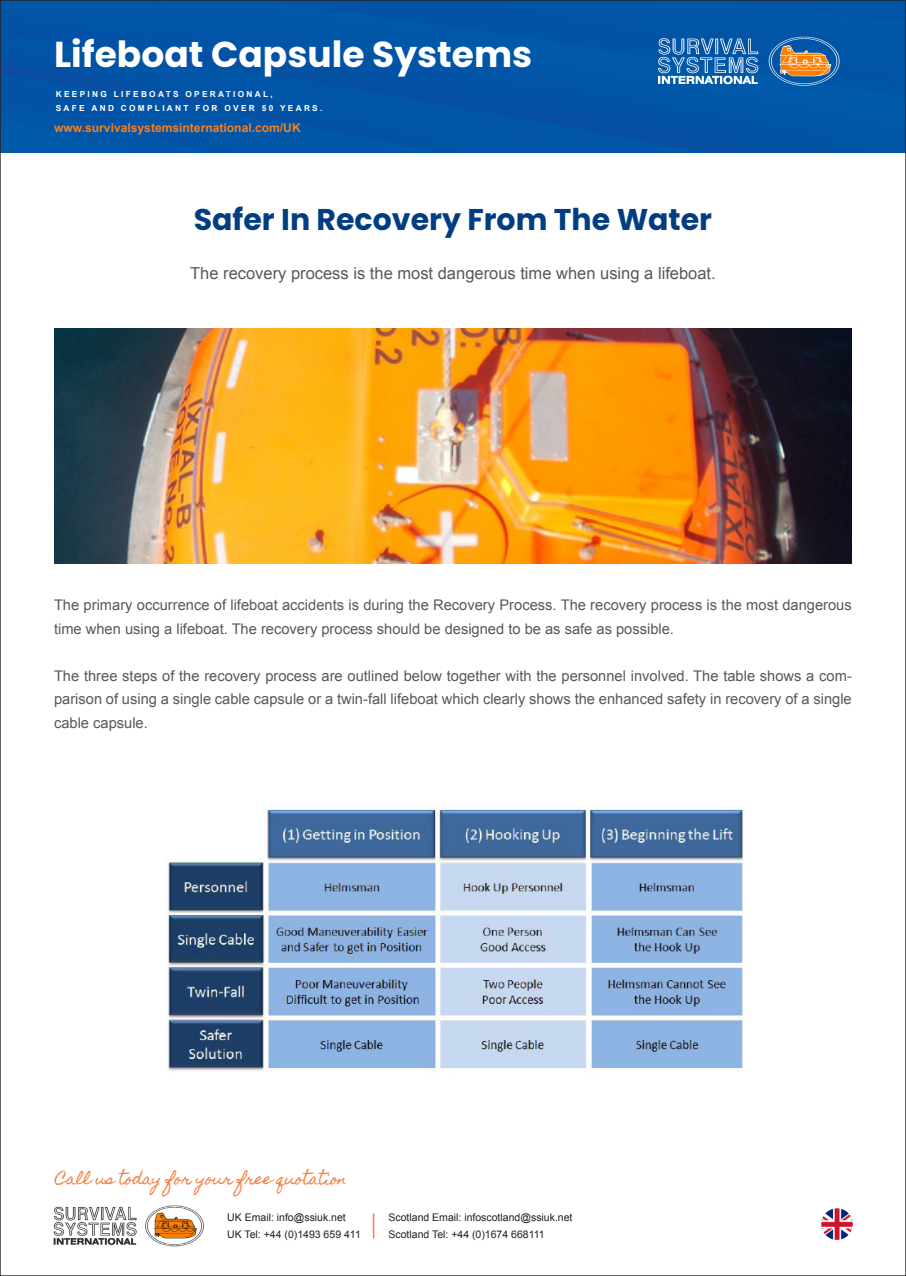
<style>
.page{position:relative;width:906px;height:1276px;background:#fff}
.page>*{position:absolute;margin:0;border:0;box-sizing:border-box;transform-origin:0 0}
.t1{font:700 36px "Poppins";color:#fff}
.t2{font:700 30px "Poppins";color:#003e81}
.t3{font:16.5px "Arial";color:#57585a}
.t4{font:15px "Homemade Apple";letter-spacing:-.03em;color:#f47b3d}
.t5{font:14.7px/23.5px "Arial";color:#57585a}
.t6{font:700 12.15px "Arial";color:#f57f21}
.t7{font:10.5px/16.5px "Arial";color:#231f20}
.t8{font:700 8.25px/13.5px "Arial";letter-spacing:.275em;color:#fff}
</style>
<div class="page">
<img style="left:54px;top:329px;width:798px;height:234px">
<img style="left:166px;top:805px;width:578px;height:266px">
<div style="left:2px;top:2px;width:902px;height:151px;background:#0155a6"></div>
<img style="left:656px;top:36px;width:184px;height:51px">
<img style="left:53px;top:1205px;width:151px;height:42px">
<svg style="left:373px;top:1213px;width:1px;height:25px"></svg>
<img style="left:821px;top:1208px;width:32px;height:32px">
<p class="t1" style="left:54px;top:33px;width:480px">Lifeboat Capsule Systems</p>
<p class="t8" style="left:56px;top:88px;width:268px">KEEPING LIFEBOATS OPERATIONAL,<br>SAFE AND COMPLIANT FOR OVER 50 YEARS.</p>
<p class="t6" style="left:54px;top:120px;width:248px">www.survivalsystemsinternational.com/UK</p>
<p class="t2" style="left:194px;top:202px;width:520px">Safer In Recovery From The Water</p>
<p class="t3" style="left:190px;top:262px;width:527px">The recovery process is the most dangerous time when using a lifeboat.</p>
<p class="t5" style="left:54px;top:593px;width:799px">The primary occurrence of lifeboat accidents is during the Recovery Process. The recovery process is the most dangerous time when using a lifeboat. The recovery process should be designed to be as safe as possible.</p>
<p class="t5" style="left:54px;top:664px;width:799px;text-align:justify">The three steps of the recovery process are outlined below together with the personnel involved. The table shows a com&shy;parison of using a single cable capsule or a twin-fall lifeboat which clearly shows the enhanced safety in recovery of a single cable capsule.</p>
<p class="t4" style="left:55px;top:1170px;width:293px">Call us today for your free quotation</p>
<p class="t7" style="left:227px;top:1209px;width:120px">UK Email: info@ssiuk.net</p>
<p class="t7" style="left:227px;top:1225px;width:135px">UK Tel: +44 (0)1493 659 411</p>
<p class="t7" style="left:388px;top:1209px;width:185px">Scotland Email: infoscotland@ssiuk.net<br>Scotland Tel: +44 (0)1674 668111</p>
</div>
